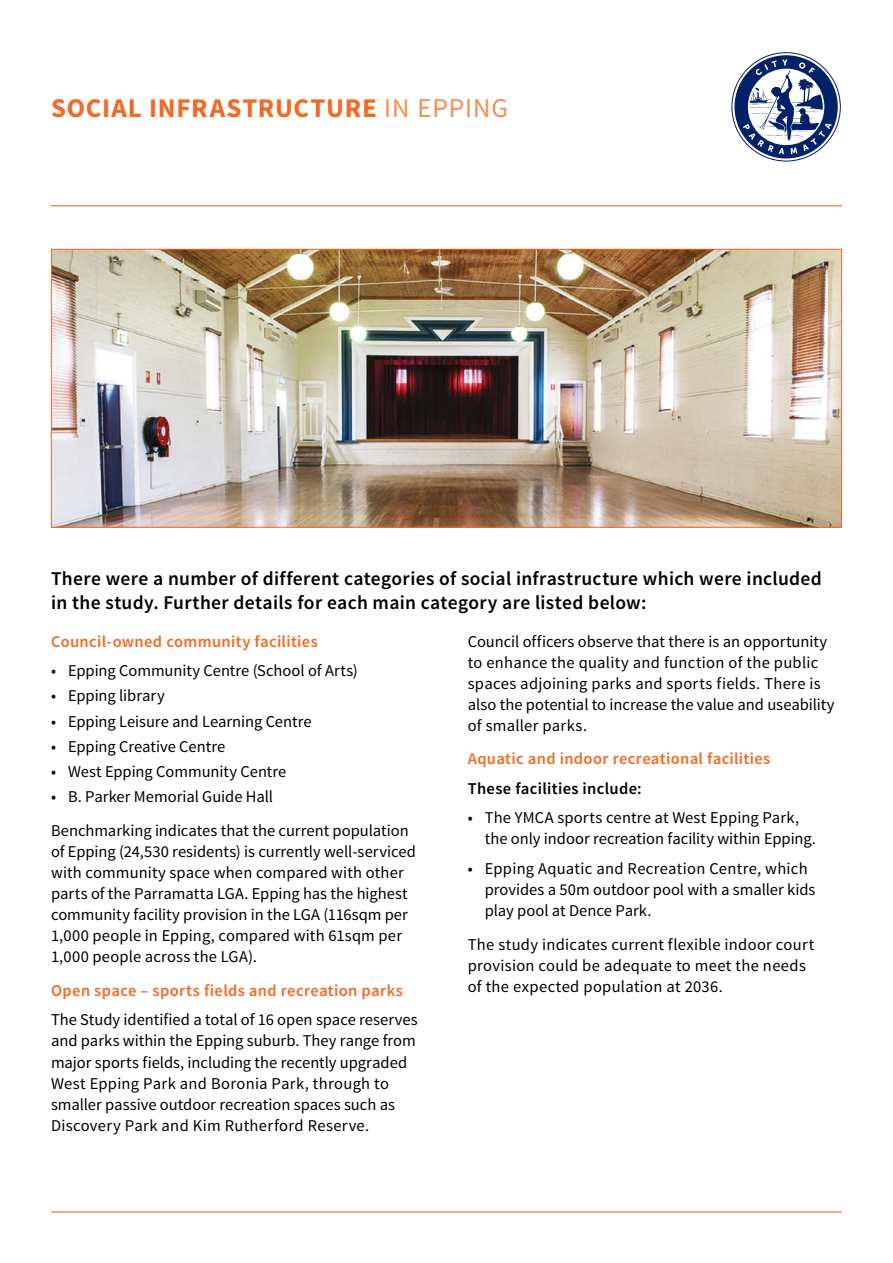
<style>
.page{position:relative;width:893px;height:1263px;background:#fff}
.page>*{position:absolute;margin:0;border:0;box-sizing:border-box;transform-origin:0 0}
.t1{font:700 27px "Source Sans Pro";letter-spacing:.03em;color:#f26a23}
.t2{font:600 19.5px/24px "Source Sans Pro";letter-spacing:.015em;color:#000}
.t3{font:16.5px/21px "Source Sans Pro";letter-spacing:.005em;color:#000}
.t4{font:600 16.5px "Source Sans Pro";letter-spacing:.02em;color:#f26a23}
.t5{font:600 16.5px "Source Sans Pro";letter-spacing:.02em;color:#000}
.s1{font-weight:400;color:#f68d51}
</style>
<div class="page">
<img style="left:53px;top:251px;width:787px;height:275px">
<hr style="left:51px;top:1211px;width:791px;height:1px;background:#f26a23">
<svg style="left:734px;top:55px;width:104px;height:103px"></svg>
<hr style="left:51px;top:205px;width:791px;height:1px;background:#f26a23">
<h1 class="t1" style="left:51px;top:91px;width:458px">SOCIAL INFRASTRUCTURE <span class="s1">IN EPPING</span></h1>
<p class="t2" style="left:51px;top:567px;width:772px">There were a number of different categories of social infrastructure which were included in the study. Further details for each main category are listed below:</p>
<p class="t4" style="left:51px;top:631px;width:268px">Council-owned community facilities</p>
<p class="t3" style="left:51px;top:660px;width:308px">• Epping Community Centre (School of Arts)</p>
<p class="t3" style="left:51px;top:686px;width:115px">• Epping library</p>
<p class="t3" style="left:51px;top:711px;width:262px">• Epping Leisure and Learning Centre</p>
<p class="t3" style="left:51px;top:736px;width:176px">• Epping Creative Centre</p>
<p class="t3" style="left:51px;top:761px;width:237px">• West Epping Community Centre</p>
<p class="t3" style="left:51px;top:780px;width:359px;line-height:33.8px">• B. Parker Memorial Guide Hall<br>Benchmarking indicates that the current population</p>
<p class="t3" style="left:51px;top:841px;width:366px">of Epping (24,530 residents) is currently well-serviced with community space when compared with other parts of the Parramatta LGA. Epping has the highest community facility provision in the LGA (116sqm per 1,000 people in Epping, compared with 61sqm per 1,000 people across the LGA).</p>
<p class="t4" style="left:51px;top:980px;width:353px">Open space – sports fields and recreation parks</p>
<p class="t3" style="left:51px;top:1010px;width:368px">The Study identified a total of 16 open space reserves and parks within the Epping suburb. They range from major sports fields, including the recently upgraded West Epping Park and Boronia Park, through to smaller passive outdoor recreation spaces such as Discovery Park and Kim Rutherford Reserve.</p>
<p class="t3" style="left:468px;top:631px;width:368px">Council officers observe that there is an opportunity to enhance the quality and function of the public spaces adjoining parks and sports fields. There is also the potential to increase the value and useability of smaller parks.</p>
<p class="t4" style="left:468px;top:748px;width:304px">Aquatic and indoor recreational facilities</p>
<p class="t5" style="left:468px;top:778px;width:176px">These facilities include:</p>
<p class="t3" style="left:485px;top:808px;width:333px;text-indent:-17px">• The YMCA sports centre at West Epping Park, the only indoor recreation facility within Epping.</p>
<p class="t3" style="left:485px;top:858px;width:332px;text-indent:-17px">• Epping Aquatic and Recreation Centre, which provides a 50m outdoor pool with a smaller kids play pool at Dence Park.</p>
<p class="t3" style="left:468px;top:934px;width:348px">The study indicates current flexible indoor court provision could be adequate to meet the needs of the expected population at 2036.</p>
</div>
